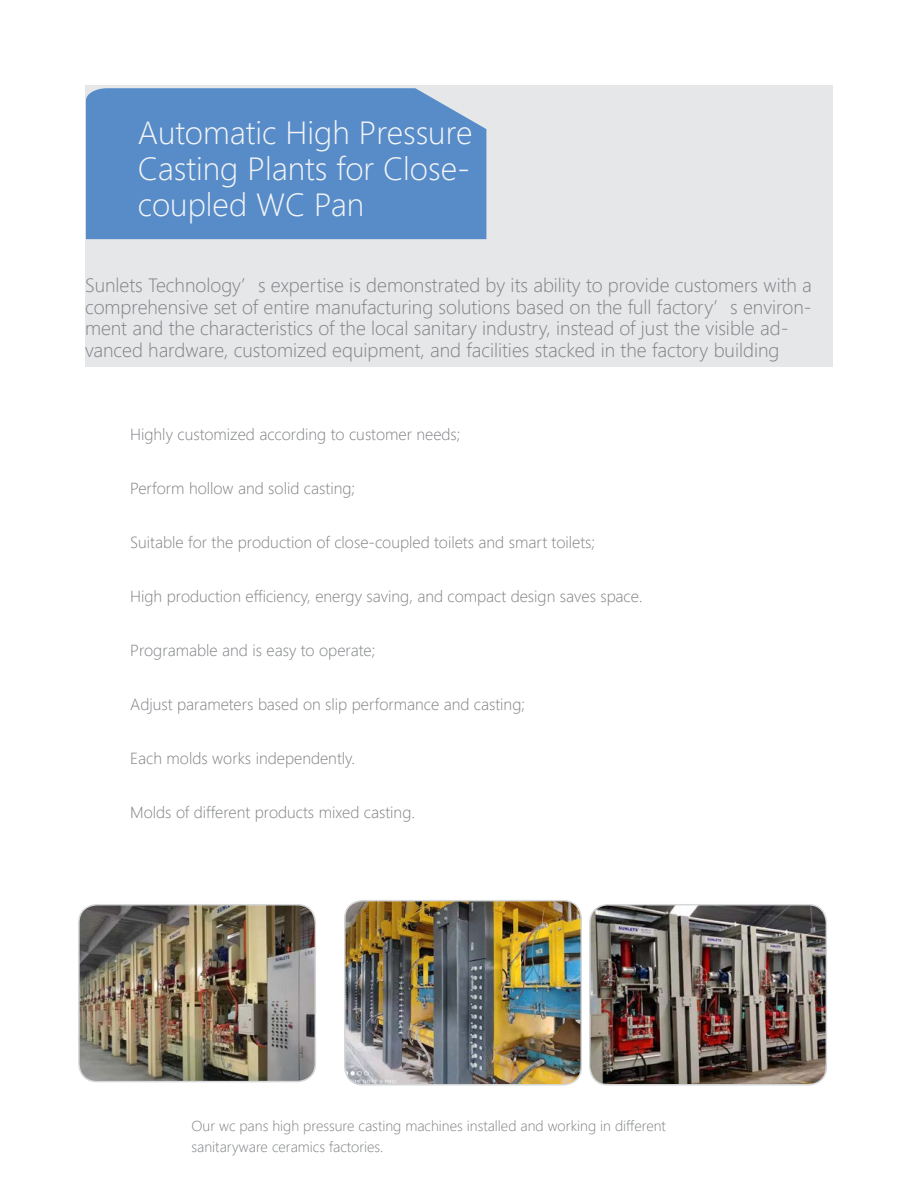
<style>
.page{position:relative;width:918px;height:1188px;background:#fff}
.page>*{position:absolute;margin:0;border:0;box-sizing:border-box;transform-origin:0 0}
.t1{font:30px/36px "Microsoft Jheng Hei UI Light";color:#f4f5f6;text-align:justify}
.t2{font:300 18px/21.6px "Microsoft Jheng Hei";color:#808285}
.Sub_Tittle_1{font:300 15px "Microsoft Jheng Hei";color:#808285}
.Body_Text_9_px_Left{font:300 13.5px/21px "Microsoft Jheng Hei";color:#808285}
</style>
<div class="page">
<div style="left:85px;top:85px;width:748px;height:282px;background:#e6e7e9"></div>
<div style="left:86px;top:88px;width:400px;height:151px;background:#578cc9"></div>
<img style="left:345px;top:901px;width:234px;height:182px">
<div style="left:344px;top:900px;width:238px;height:186px;border:2px solid #d5d6d8;border-radius:18px"></div>
<img style="left:590px;top:905px;width:236px;height:178px">
<div style="left:589px;top:904px;width:238px;height:182px;border:2px solid #d5d6d8;border-radius:18px"></div>
<img style="left:79px;top:905px;width:236px;height:177px">
<div style="left:78px;top:904px;width:238px;height:178px;border:2px solid #d5d6d8;border-radius:18px"></div>
<p class="t1" style="left:138px;top:115px;width:336px">Automatic High Pressure Casting Plants for Close&shy;coupled WC Pan</p>
<p class="t2" style="left:85px;top:274px;width:728px">Sunlets Technology’s expertise is demonstrated by its ability to provide customers with a comprehensive set of entire manufacturing solutions based on the full factory’s environ&shy;ment and the characteristics of the local sanitary industry, instead of just the visible ad&shy;vanced hardware, customized equipment, and facilities stacked in the factory building</p>
<p class="Sub_Tittle_1" style="left:130px;top:425px;width:332px">Highly customized according to customer needs;</p>
<p class="Sub_Tittle_1" style="left:130px;top:479px;width:226px">Perform hollow and solid casting;</p>
<p class="Sub_Tittle_1" style="left:130px;top:533px;width:466px">Suitable for the production of close-coupled toilets and smart toilets;</p>
<p class="Sub_Tittle_1" style="left:130px;top:587px;width:514px">High production efficiency, energy saving, and compact design saves space.</p>
<p class="Sub_Tittle_1" style="left:130px;top:641px;width:247px">Programable and is easy to operate;</p>
<p class="Sub_Tittle_1" style="left:130px;top:695px;width:396px">Adjust parameters based on slip performance and casting;</p>
<p class="Sub_Tittle_1" style="left:130px;top:749px;width:227px">Each molds works independently.</p>
<p class="Sub_Tittle_1" style="left:130px;top:803px;width:286px">Molds of different products mixed casting.</p>
<p class="Body_Text_9_px_Left" style="left:192px;top:1115px;width:476px">Our wc pans high pressure casting machines installed and working in different sanitaryware ceramics factories.</p>
</div>
